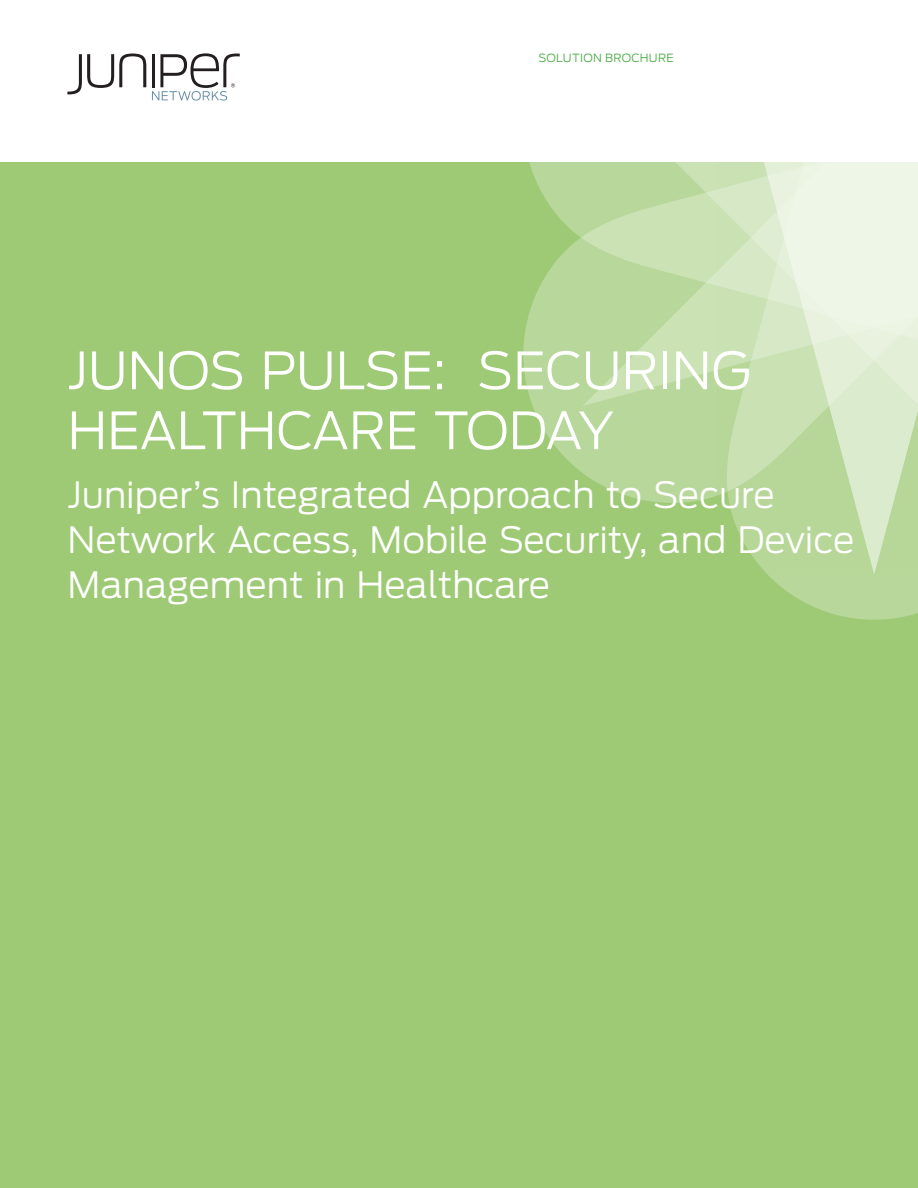
<style>
.page{position:relative;width:918px;height:1188px;background:#fff}
.page>*{position:absolute;margin:0;border:0;box-sizing:border-box;transform-origin:0 0}
.t1{font:300 51px/60px "Antenna";color:#fff}
.t2{font:300 36px/45px "Antenna";color:#fff}
.t3{font:300 11.25px "Antenna";letter-spacing:.03em;color:#46aa42}
</style>
<div class="page">
<div style="left:0;top:162px;width:918px;height:1026px;background:#9eca76"></div>
<svg style="left:67px;top:54px;width:79px;height:40px"></svg>
<svg style="left:152px;top:53px;width:88px;height:48px"></svg>
<svg style="left:533px;top:406px;width:49px;height:66px;fill:#b7d89a"></svg>
<svg style="left:767px;top:574px;width:151px;height:45px;fill:#b7d89a"></svg>
<svg style="left:582px;top:406px;width:145px;height:97px;background:#b5d697"></svg>
<svg style="left:523px;top:162px;width:204px;height:244px;background:#bad99e"></svg>
<svg style="left:727px;top:162px;width:191px;height:412px;background:#d4e7c2"></svg>
<p class="t3" style="left:538px;top:52px;width:137px">SOLUTION BROCHURE</p>
<h1 class="t1" style="left:68px;top:341px;width:685px">Junos Pulse: Securing<br>Healthcare Today</h1>
<p class="t2" style="left:67px;top:472px;width:788px">Juniper’s I ntegrated Approach to Secure<br>N etwork Access, Mobile Security, and Device<br>Management in Healthcare</p>
</div>
